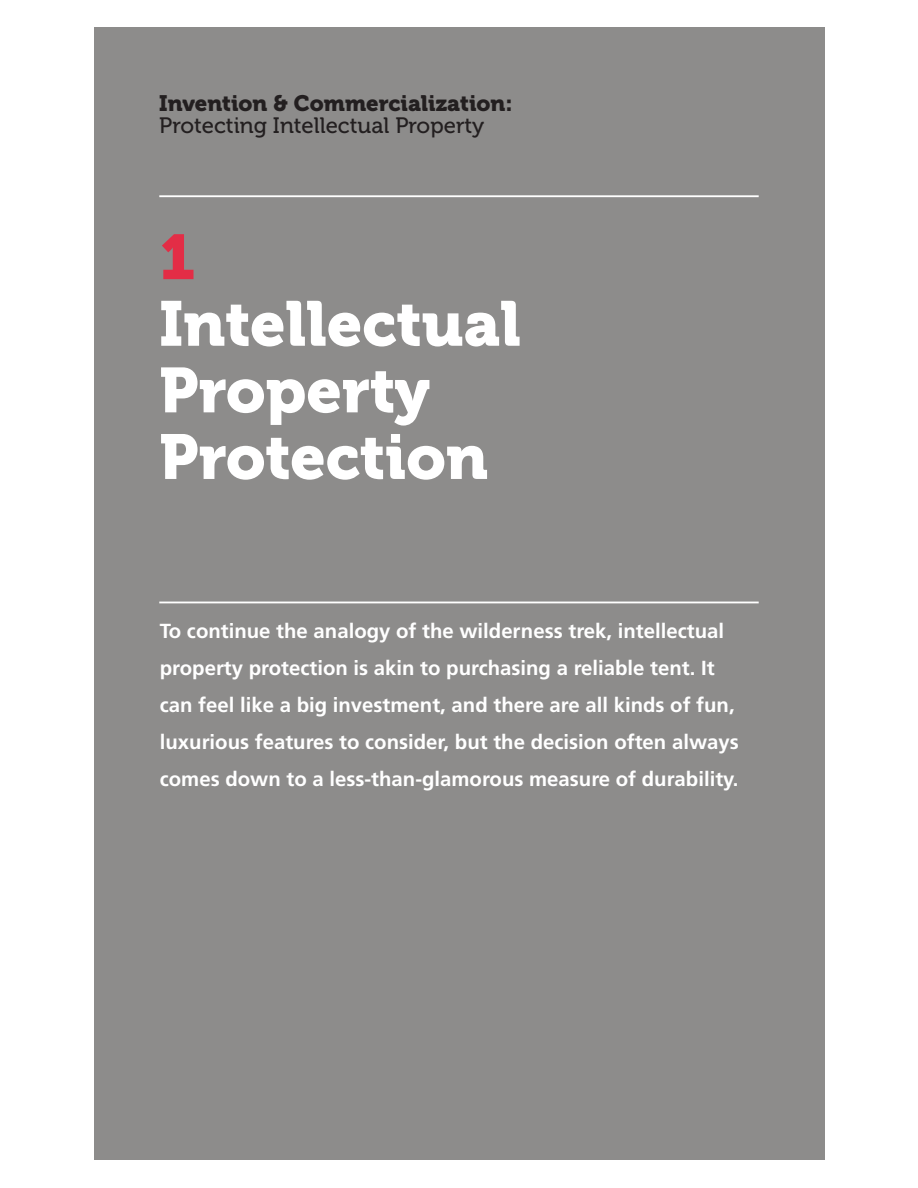
<style>
.page{position:relative;width:918px;height:1188px;background:#fff}
.page>*{position:absolute;margin:0;border:0;box-sizing:border-box;transform-origin:0 0}
.t1{font:62.85px/66.6px "Museo 900";color:#fff}
.t2{font:62.85px "Museo 900";color:#e32d46}
.t3{font:22.2px "Museo 500";color:#231f20}
.t4{font:22.2px "Museo 900";color:#231f20}
.t5{font:700 20.4px/37px "Frutiger LT Std";color:#fff}
</style>
<div class="page">
<div style="left:94px;top:28px;width:730px;height:1132px;background:#8d8c8b"></div>
<hr style="left:159px;top:195px;width:600px;height:2px;background:#fff">
<hr style="left:159px;top:602px;width:600px;height:1px;background:#fff">
<p class="t4" style="left:159px;top:95px;width:355px">Invention &amp; Commercialization:</p>
<p class="t3" style="left:159px;top:117px;width:327px">Protecting Intellectual Property</p>
<h1 class="t2" style="left:159px;top:234px;width:38px">1</h1>
<h1 class="t1" style="left:159px;top:296px;width:363px">Intellectual<br>Property<br>Protection</h1>
<p class="t5" style="left:160px;top:614px;width:580px">To continue the analogy of the wilderness trek, intellectual property protection is akin to purchasing a reliable tent. It can feel like a big investment, and there are all kinds of fun, luxurious features to consider, but the decision often always comes down to a less-than-glamorous measure of durability.</p>
</div>
